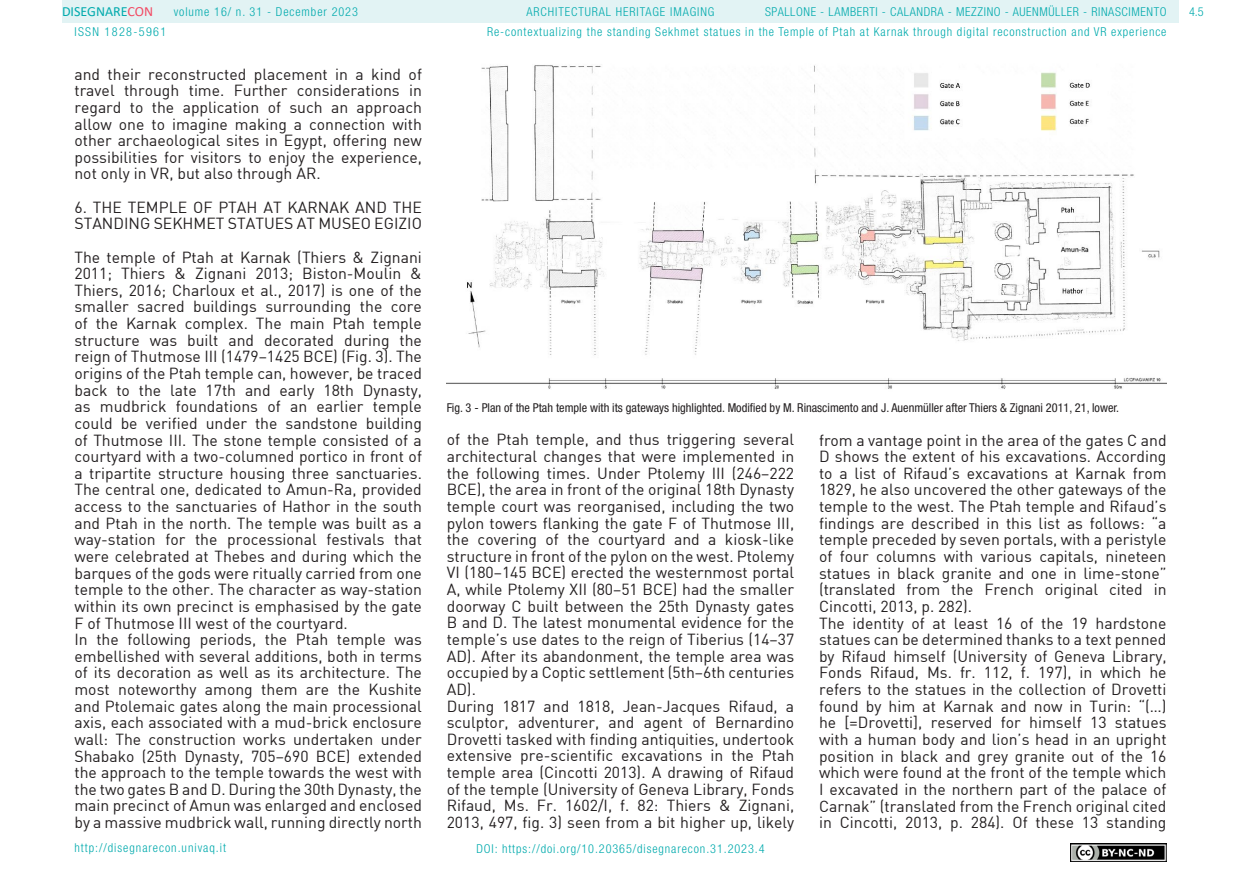
<style>
.page{position:relative;width:1241px;height:893px;background:#fff}
.page>*{position:absolute;margin:0;border:0;box-sizing:border-box;transform-origin:0 0}
.t1{font:15.75px/16.6px "DIN";color:#231f20}
.t2{font:14px "Calibri";color:#00aaad}
.t3{font:300 condensed 12.25px "Helvetica Neue LT Std";letter-spacing:.075em;color:#00aaad}
.t4{font:condensed 12.25px "Helvetica Neue LT Std";color:#231f20}
.t5{font:300 condensed 12.25px "Helvetica Neue LT Std";letter-spacing:.05em;color:#00aaad}
.t6{font:300 condensed 12.25px "Helvetica Neue LT Std";letter-spacing:.11em;color:#00aaad}
.s1{color:#f24862}
</style>
<div class="page">
<div style="left:62px;top:0;width:1116px;height:23px;background:#e2f3f4"></div>
<img style="left:1070px;top:843px;width:96px;height:18px">
<img style="left:446px;top:65px;width:720px;height:324px">
<p class="t2" style="left:62px;top:2px;width:93px">DISEGNARE<span class="s1">CON</span></p>
<p class="t5" style="left:765px;top:5px;width:403px">SPALLONE - LAMBERTI - CALANDRA - MEZZINO - AUENMÜLLER - RINASCIMENTO</p>
<p class="t3" style="left:174px;top:5px;width:186px">volume 16/ n. 31 - December 2023</p>
<p class="t3" style="left:526px;top:5px;width:189px">ARCHITECTURAL HERITAGE IMAGING</p>
<p class="t6" style="left:74px;top:24px;width:93px">ISSN 1828-5961</p>
<p class="t1" style="left:74px;top:65px;width:349px;text-align:justify">and their reconstructed placement in a kind of travel through time. Further considerations in regard to the application of such an approach allow one to imagine making a connection with other archaeological sites in Egypt, offering new possibilities for visitors to enjoy the experience, not only in VR, but also through AR.</p>
<p class="t1" style="left:74px;top:198px;width:349px">6. THE TEMPLE OF PTAH AT KARNAK AND THE<br>STANDING SEKHMET STATUES AT MUSEO EGIZIO</p>
<p class="t1" style="left:74px;top:248px;width:349px">The temple of Ptah at Karnak (Thiers &amp; Zignani 2011; Thiers &amp; Zignani 2013; Biston-Moulin &amp; Thiers, 2016; Charloux et al., 2017) is one of the smaller sacred buildings surrounding the core of the Karnak complex. The main Ptah temple structure was built and decorated during the reign of Thutmose III (1479–1425 BCE) (Fig. 3). The origins of the Ptah temple can, however, be traced back to the late 17th and early 18th Dynasty, as mudbrick foundations of an earlier temple could be verified under the sandstone building of Thutmose III. The stone temple consisted of a courtyard with a two-columned portico in front of a tripartite structure housing three sanctuaries.<br>The central one, dedicated to Amun-Ra, provided access to the sanctuaries of Hathor in the south and Ptah in the north. The temple was built as a way-station for the processional festivals that were celebrated at Thebes and during which the barques of the gods were ritually carried from one temple to the other. The character as way-station within its own precinct is emphasised by the gate F of Thutmose III west of the courtyard.<br>In the following periods, the Ptah temple was embellished with several additions, both in terms of its decoration as well as its architecture. The most noteworthy among them are the Kushite and Ptolemaic gates along the main processional axis, each associated with a mud-brick enclosure wall: The construction works undertaken under Shabako (25th Dynasty, 705–690 BCE) extended the approach to the temple towards the west with the two gates B and D. During the 30th Dynasty, the main precinct of Amun was enlarged and enclosed by a massive mudbrick wall, running directly north</p>
<p class="t3" style="left:74px;top:841px;width:153px">http://disegnarecon.univaq.it</p>
<p class="t3" style="left:487px;top:25px;width:681px">Re-contextualizing the standing Sekhmet statues in the Temple of Ptah at Karnak through digital reconstruction and VR experience</p>
<p class="t4" style="left:446px;top:401px;width:674px">Fig. 3 - Plan of the Ptah temple with its gateways highlighted. Modified by M. Rinascimento and J. Auenmüller after Thiers &amp; Zignani 2011, 21, lower.</p>
<p class="t1" style="left:446px;top:431px;width:349px">of the Ptah temple, and thus triggering several architectural changes that were implemented in the following times. Under Ptolemy III (246–222<br>BCE), the area in front of the original 18th Dynasty temple court was reorganised, including the two pylon towers flanking the gate F of Thutmose III, the covering of the courtyard and a kiosk-like structure in front of the pylon on the west. Ptolemy VI (180–145 BCE) erected the westernmost portal A, while Ptolemy XII (80–51 BCE) had the smaller doorway C built between the 25th Dynasty gates B and D. The latest monumental evidence for the temple’s use dates to the reign of Tiberius (14–37<br>AD). After its abandonment, the temple area was occupied by a Coptic settlement (5th–6th centuries AD).<br>During 1817 and 1818, Jean-Jacques Rifaud, a sculptor, adventurer, and agent of Bernardino Drovetti tasked with finding antiquities, undertook extensive pre-scientific excavations in the Ptah temple area (Cincotti 2013). A drawing of Rifaud of the temple (University of Geneva Library, Fonds Rifaud, Ms. Fr. 1602/I, f. 82: Thiers &amp; Zignani, 2013, 497, fig. 3) seen from a bit higher up, likely</p>
<p class="t1" style="left:819px;top:431px;width:349px">from a vantage point in the area of the gates C and D shows the extent of his excavations. According to a list of Rifaud’s excavations at Karnak from 1829, he also uncovered the other gateways of the temple to the west. The Ptah temple and Rifaud’s findings are described in this list as follows: “a temple preceded by seven portals, with a peristyle of four columns with various capitals, nineteen statues in black granite and one in lime-stone” (translated from the French original cited in Cincotti, 2013, p. 282).<br>The identity of at least 16 of the 19 hardstone statues can be determined thanks to a text penned by Rifaud himself (University of Geneva Library, Fonds Rifaud, Ms. fr. 112, f. 197), in which he refers to the statues in the collection of Drovetti found by him at Karnak and now in Turin: “(…) he [=Drovetti], reserved for himself 13 statues with a human body and lion’s head in an upright position in black and grey granite out of the 16 which were found at the front of the temple which I excavated in the northern part of the palace of Carnak” (translated from the French original cited in Cincotti, 2013, p. 284). Of these 13 standing</p>
<p class="t3" style="left:476px;top:842px;width:290px">DOI: https://doi.org/10.20365/disegnarecon.31.2023.4</p>
<p class="t3" style="left:1188px;top:5px;width:16px">4.5</p>
</div>
